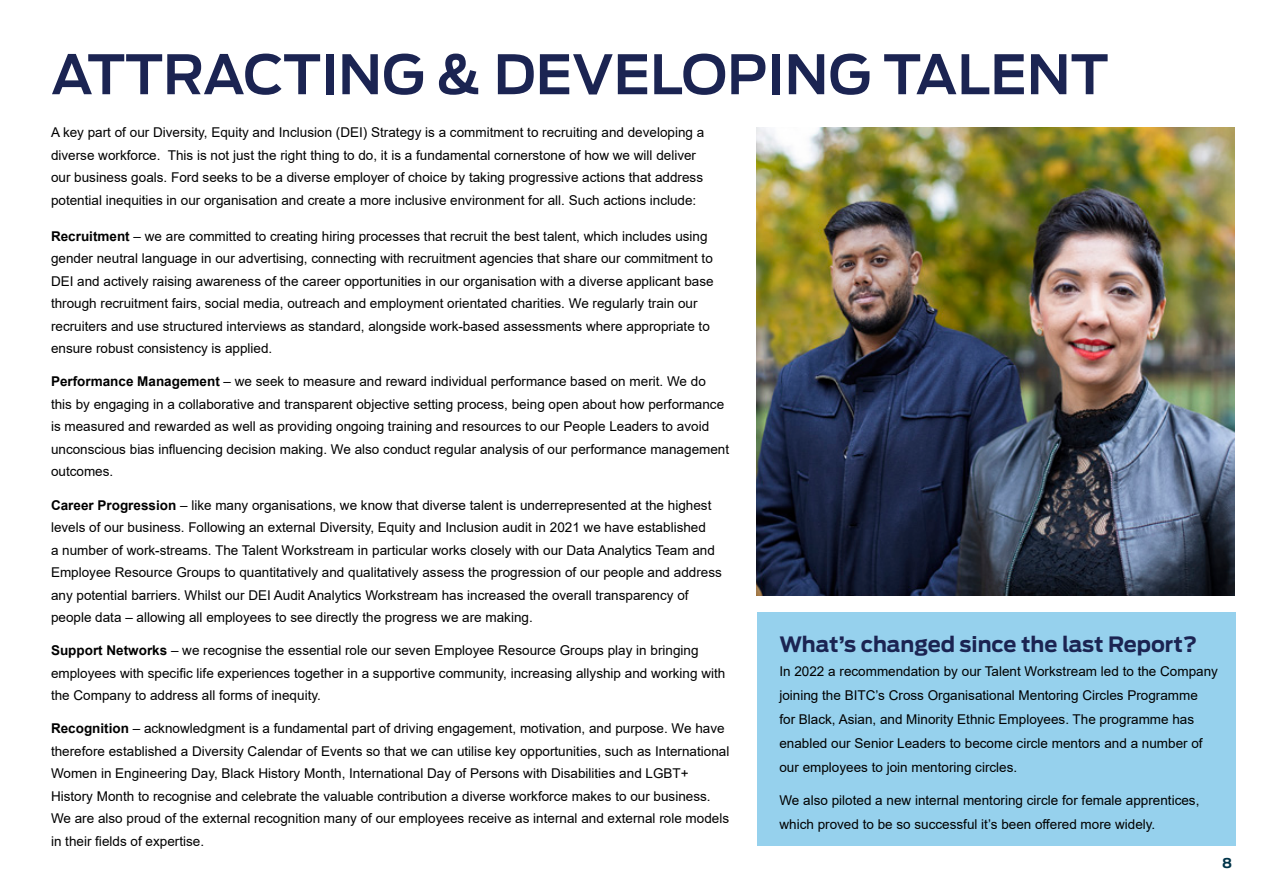
<style>
.page{position:relative;width:1263px;height:893px;background:#fff}
.page>*{position:absolute;margin:0;border:0;box-sizing:border-box;transform-origin:0 0}
.t1{font:600 54px "Ford Antenna";color:#1b2452}
.t2{font:700 21px "Ford Antenna";color:#1b2452}
.t3{font:13.5px/22.5px "Arial";color:#000}
.t4{font:700 13.5px "Ford Antenna";color:#003449}
.s1{font-weight:700}
</style>
<div class="page">
<div style="left:757px;top:612px;width:478px;height:234px;background:#96d1ed"></div>
<img style="left:757px;top:128px;width:477px;height:467px">
<p class="t1" style="left:51px;top:27px;width:1059px">ATTRACTING &amp; DEVELOPING TALENT</p>
<p class="t3" style="left:51px;top:121px;width:655px">A key part of our Diversity, Equity and Inclusion (DEI) Strategy is a commitment to recruiting and developing a diverse workforce. This is not just the right thing to do, it is a fundamental cornerstone of how we will deliver our business goals. Ford seeks to be a diverse employer of choice by taking progressive actions that address potential inequities in our organisation and create a more inclusive environment for all. Such actions include:</p>
<p class="t3" style="left:51px;top:225px;width:664px"><span class="s1">Recruitment</span> – we are committed to creating hiring processes that recruit the best talent, which includes using gender neutral language in our advertising, connecting with recruitment agencies that share our commitment to DEI and actively raising awareness of the career opportunities in our organisation with a diverse applicant base through recruitment fairs, social media, outreach and employment orientated charities. We regularly train our recruiters and use structured interviews as standard, alongside work-based assessments where appropriate to ensure robust consistency is applied.</p>
<p class="t3" style="left:51px;top:370px;width:680px"><span class="s1">Performance Management</span> – we seek to measure and reward individual performance based on merit. We do this by engaging in a collaborative and transparent objective setting process, being open about how performance is measured and rewarded as well as providing ongoing training and resources to our People Leaders to avoid unconscious bias influencing decision making. We also conduct regular analysis of our performance management outcomes.</p>
<p class="t3" style="left:51px;top:493px;width:672px"><span class="s1">Career Progression</span> – like many organisations, we know that diverse talent is underrepresented at the highest levels of our business. Following an external Diversity, Equity and Inclusion audit in 2021 we have established<br>a number of work-streams. The Talent Workstream in particular works closely with our Data Analytics Team and Employee Resource Groups to quantitatively and qualitatively assess the progression of our people and address any potential barriers. Whilst our DEI Audit Analytics Workstream has increased the overall transparency of people data – allowing all employees to see directly the progress we are making.</p>
<p class="t3" style="left:51px;top:639px;width:676px"><span class="s1">Support Networks</span> – we recognise the essential role our seven Employee Resource Groups play in bringing employees with specific life experiences together in a supportive community, increasing allyship and working with the Company to address all forms of inequity.</p>
<p class="t3" style="left:51px;top:717px;width:680px"><span class="s1">Recognition</span> – acknowledgment is a fundamental part of driving engagement, motivation, and purpose. We have therefore established a Diversity Calendar of Events so that we can utilise key opportunities, such as International Women in Engineering Day, Black History Month, International Day of Persons with Disabilities and LGBT+ History Month to recognise and celebrate the valuable contribution a diverse workforce makes to our business.<br>We are also proud of the external recognition many of our employees receive as internal and external role models in their fields of expertise.</p>
<p class="t2" style="left:779px;top:626px;width:419px">What’s changed since the last Report?</p>
<p class="t3" style="left:779px;top:659px;width:440px;line-height:24px">In 2022 a recommendation by our Talent Workstream led to the Company joining the BITC’s Cross Organisational Mentoring Circles Programme<br>for Black, Asian, and Minority Ethnic Employees. The programme has enabled our Senior Leaders to become circle mentors and a number of our employees to join mentoring circles.</p>
<p class="t3" style="left:779px;top:788px;width:421px;line-height:24px">We also piloted a new internal mentoring circle for female apprentices, which proved to be so successful it’s been offered more widely.</p>
<p class="t4" style="left:1222px;top:851px;width:11px">8</p>
</div>
